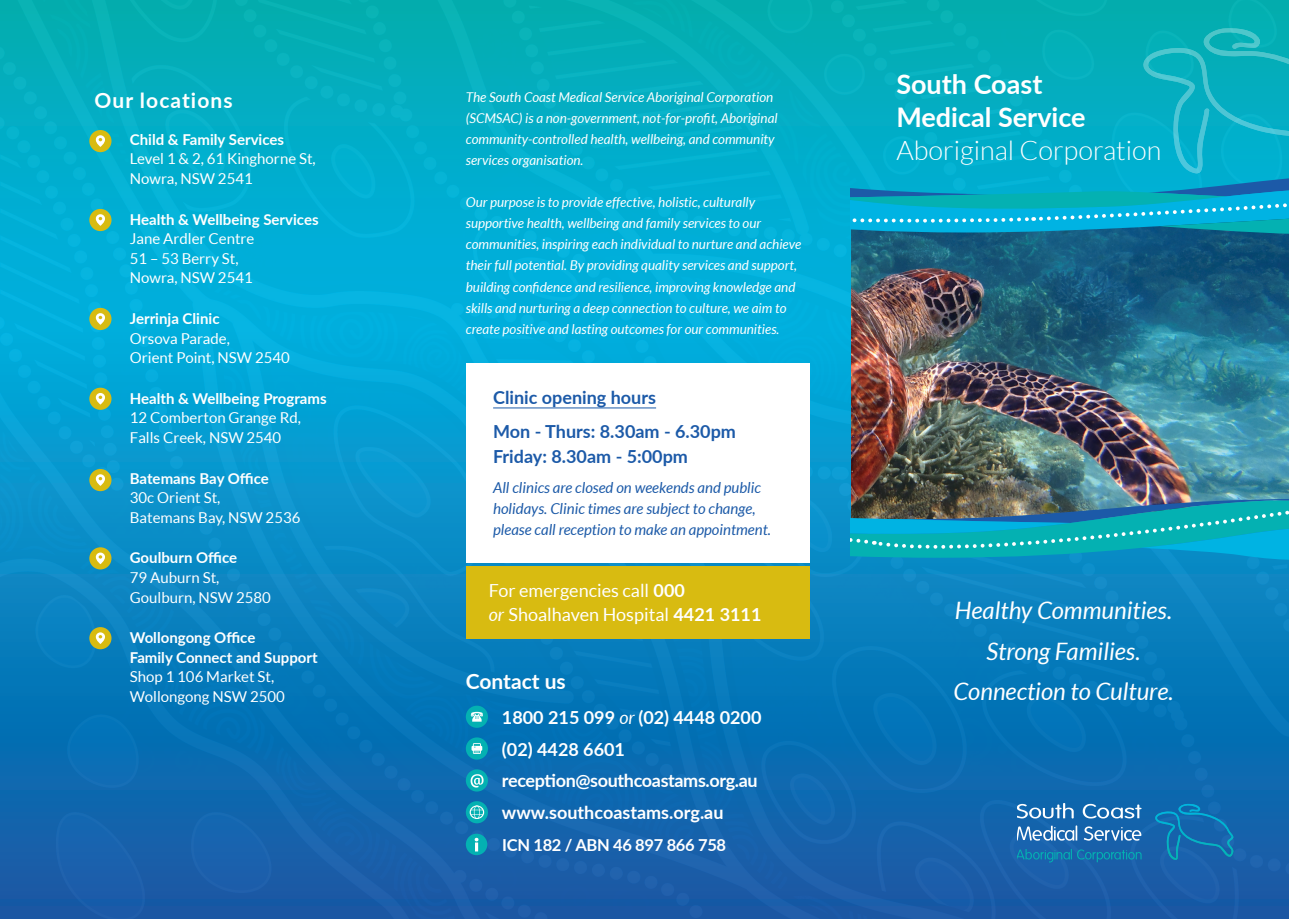
<style>
.page{position:relative;width:1289px;height:919px;background:#fff}
.page>*{position:absolute;margin:0;border:0;box-sizing:border-box;transform-origin:0 0}
.t1{font:700 27px/33px "Lato";color:#fff}
.t2{font:300 27px "Lato";color:#fff}
.t3{font:italic 24px/40.5px "Lato";color:#fff;text-align:center}
.t4{font:700 21px "Lato";letter-spacing:.045em;color:#fff}
.t5{font:700 21px "Lato";color:#fff}
.t6{font:700 18px/34px "Lato";color:#1c5aa8}
.t7{font:700 18px "Lato";color:#fff}
.t8{font:18px/24px "Lato";color:#fff}
.t9{font:700 18px "Lato";letter-spacing:-.02em;color:#fff}
.t10{font:700 16.5px "Lato";letter-spacing:-.02em;color:#fff}
.t11{font:15px/19.5px "Lato";color:#fff}
.t12{font:700 15px/19.5px "Lato";color:#fff}
.t13{font:italic 15px/21px "Lato";color:#1c5aa8}
.t14{font:italic 13.5px/21px "Lato";color:#fff}
.s1{font-weight:700}
.s2{font-style:italic}
.s3{font-weight:400;font-style:italic}
</style>
<div class="page">
<img style="left:0;top:0;width:1288px;height:918px">
<img style="left:851px;top:235px;width:437px;height:263px">
<img style="left:850px;top:498px;width:439px;height:69px">
<svg style="left:850px;top:28px;width:439px;height:207px;background:#07acc4"></svg>
<svg style="left:1153px;top:803px;width:81px;height:57px;background:#136eb0"></svg>
<svg style="left:1017px;top:802px;width:56px;height:16px"></svg>
<svg style="left:1082px;top:803px;width:59px;height:15px"></svg>
<svg style="left:1017px;top:825px;width:60px;height:15px"></svg>
<svg style="left:1083px;top:826px;width:58px;height:14px"></svg>
<svg style="left:1017px;top:848px;width:124px;height:14px;background:#1472ac"></svg>
<div style="left:466px;top:801px;width:22px;height:22px;background:#04b1b2;border-radius:50%"></div>
<svg style="left:469px;top:805px;width:15px;height:14px"></svg>
<div style="left:466px;top:769px;width:22px;height:22px;background:#04b1b2;border-radius:50%"></div>
<svg style="left:470px;top:774px;width:13px;height:13px"></svg>
<div style="left:466px;top:737px;width:22px;height:22px;background:#04b1b2;border-radius:50%"></div>
<svg style="left:471px;top:743px;width:11px;height:10px"></svg>
<div style="left:466px;top:705px;width:22px;height:22px;background:#04b1b2;border-radius:50%"></div>
<svg style="left:471px;top:711px;width:12px;height:10px"></svg>
<div style="left:466px;top:833px;width:21px;height:22px;background:#04b1b2;border-radius:50%"></div>
<svg style="left:474px;top:837px;width:4px;height:14px"></svg>
<div style="left:466px;top:566px;width:343px;height:72px;background:#d8bb11"></div>
<div style="left:466px;top:362px;width:343px;height:200px;background:#fff"></div>
<hr style="left:493px;top:407px;width:163px;height:1px;background:#1c5aa8">
<div style="left:89px;top:130px;width:22px;height:22px;background:#d8bb11;border-radius:50%"></div>
<svg style="left:96px;top:135px;width:9px;height:12px"></svg>
<div style="left:89px;top:209px;width:22px;height:22px;background:#d8bb11;border-radius:50%"></div>
<svg style="left:96px;top:214px;width:9px;height:12px"></svg>
<div style="left:89px;top:308px;width:22px;height:22px;background:#d8bb11;border-radius:50%"></div>
<svg style="left:96px;top:313px;width:9px;height:12px"></svg>
<div style="left:89px;top:387px;width:22px;height:23px;background:#d8bb11;border-radius:50%"></div>
<svg style="left:96px;top:393px;width:9px;height:11px"></svg>
<div style="left:89px;top:469px;width:22px;height:22px;background:#d8bb11;border-radius:50%"></div>
<svg style="left:96px;top:474px;width:9px;height:12px"></svg>
<div style="left:89px;top:547px;width:22px;height:22px;background:#d8bb11;border-radius:50%"></div>
<svg style="left:96px;top:552px;width:9px;height:12px"></svg>
<div style="left:89px;top:627px;width:22px;height:22px;background:#d8bb11;border-radius:50%"></div>
<svg style="left:96px;top:632px;width:9px;height:12px"></svg>
<h3 class="t4" style="left:95px;top:85px;width:139px">Our locations</h3>
<p class="t12" style="left:130px;top:129px;width:156px">Child &amp; Family Services</p>
<p class="t11" style="left:130px;top:149px;width:187px">Level 1 &amp; 2, 61 Kinghorne St,<br>Nowra, NSW 2541</p>
<p class="t12" style="left:130px;top:209px;width:190px">Health &amp; Wellbeing Services</p>
<p class="t11" style="left:130px;top:229px;width:126px">Jane Ardler Centre<br>51 – 53 Berry St,<br>Nowra, NSW 2541</p>
<p class="t12" style="left:130px;top:308px;width:91px">Jerrinja Clinic</p>
<p class="t11" style="left:130px;top:328px;width:161px">Orsova Parade,<br>Orient Point, NSW 2540</p>
<p class="t12" style="left:130px;top:388px;width:198px">Health &amp; Wellbeing Programs</p>
<p class="t11" style="left:130px;top:408px;width:173px">12 Comberton Grange Rd,<br>Falls Creek, NSW 2540</p>
<p class="t12" style="left:130px;top:468px;width:141px">Batemans Bay Office</p>
<p class="t11" style="left:130px;top:488px;width:172px">30c Orient St,<br>Batemans Bay, NSW 2536</p>
<p class="t12" style="left:130px;top:547px;width:109px">Goulburn Office</p>
<p class="t11" style="left:130px;top:567px;width:142px">79 Auburn St,<br>Goulburn, NSW 2580</p>
<p class="t12" style="left:130px;top:627px;width:189px">Wollongong Office<br>Family Connect and Support</p>
<p class="t11" style="left:130px;top:667px;width:156px">Shop 1 106 Market St,<br>Wollongong NSW 2500</p>
<p class="t14" style="left:466px;top:87px;width:313px">The South Coast Medical Service Aboriginal Corporation (SCMSAC) is a non-government, not-for-profit, Aboriginal community-controlled health, wellbeing, and community services organisation.</p>
<p class="t14" style="left:466px;top:192px;width:337px">Our purpose is to provide effective, holistic, culturally supportive health, wellbeing and family services to our communities, inspiring each individual to nurture and achieve their full potential. By providing quality services and support, building confidence and resilience, improving knowledge and skills and nurturing a deep connection to culture, we aim to create positive and lasting outcomes for our communities.</p>
<h3 class="t6" style="left:493px;top:379px;width:244px">Clinic opening hours<br>Mon - Thurs: 8.30am - 6.30pm</h3>
<h3 class="t6" style="left:493px;top:439px;width:196px">Friday: 8.30am - 5:00pm</h3>
<p class="t13" style="left:493px;top:477px;width:279px">All clinics are closed on weekends and public holidays. Clinic times are subject to change, please call reception to make an appointment.</p>
<h3 class="t8" style="left:489px;top:578px;width:274px">For emergencies call <span class="s1">000<br></span><span class="s2">or</span> Shoalhaven Hospital <span class="s1">4421 3111</span></h3>
<h3 class="t5" style="left:466px;top:666px;width:101px">Contact us</h3>
<h3 class="t7" style="left:502px;top:704px;width:261px">1800 215 099 <span class="s3">or</span> (02) 4448 0200</h3>
<h3 class="t7" style="left:502px;top:736px;width:125px">(02) 4428 6601</h3>
<h3 class="t9" style="left:502px;top:766px;width:257px">reception@southcoastams.org.au</h3>
<h3 class="t7" style="left:502px;top:798px;width:223px">www.southcoastams.org.au</h3>
<p class="t10" style="left:502px;top:832px;width:225px">ICN 182 / ABN 46 897 866 758</p>
<h1 class="t1" style="left:896px;top:67px;width:191px">South Coast<br>Medical Service</h1>
<h1 class="t2" style="left:896px;top:136px;width:267px">Aboriginal Corporation</h1>
<h2 class="t3" style="left:953px;top:591px;width:221px">Healthy Communities.<br>Strong Families.<br>Connection to Culture.</h2>
</div>
